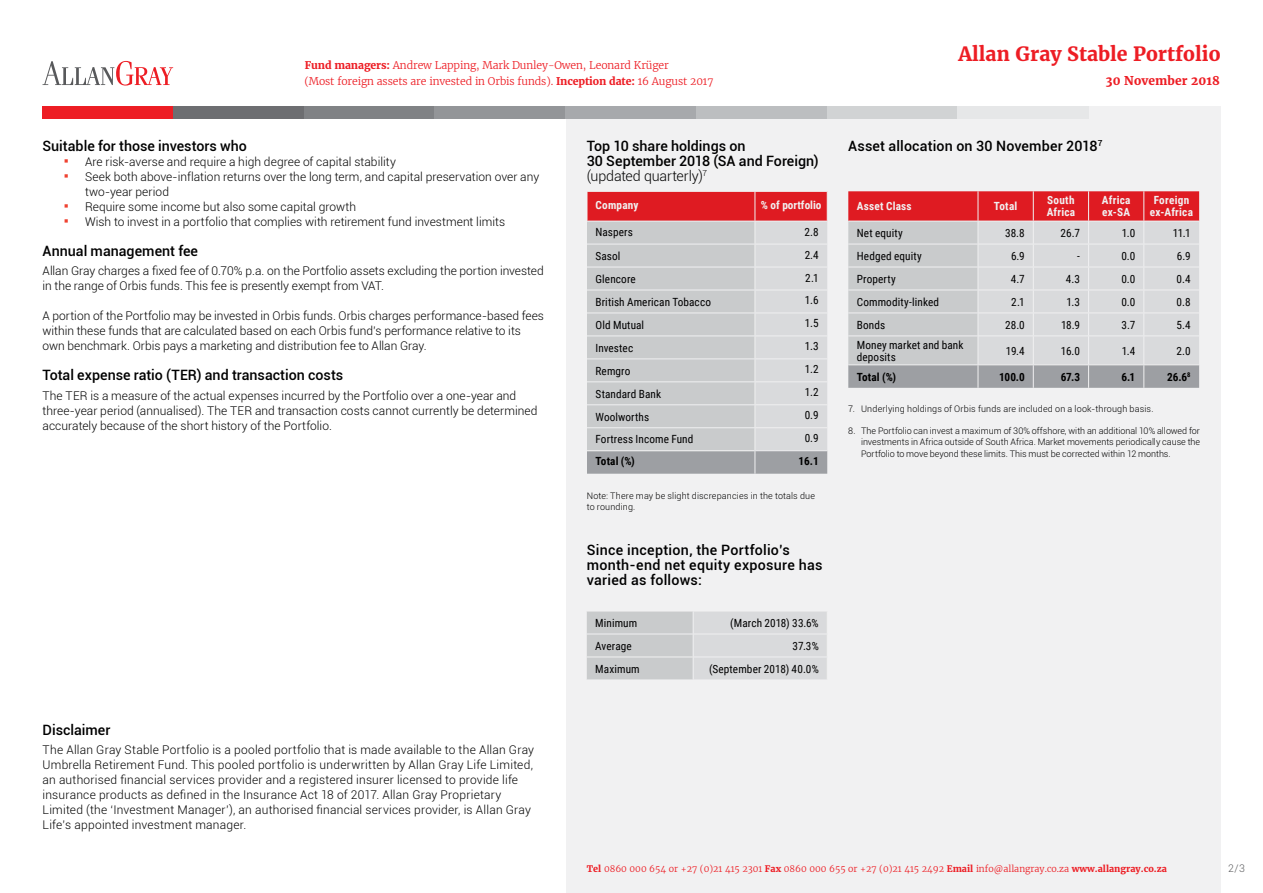
<style>
.page{position:relative;width:1263px;height:893px;background:#fff}
.page>*{position:absolute;margin:0;border:0;box-sizing:border-box;transform-origin:0 0}
.t1{font:700 19.5px "Merriweather";color:#ed1d24}
.t2{font:500 14.25px/15px "Roboto";letter-spacing:.005em;color:#000}
.t3{font:300 12px/15px "Roboto";letter-spacing:.005em;color:#000}
.t4{font:700 12px "Merriweather";letter-spacing:.01em;color:#ed1d24}
.t5{font:11.25px/12px "Roboto Condensed";letter-spacing:.01em;color:#000}
.t6{font:700 11.25px/12px "Roboto Condensed";letter-spacing:.02em;color:#fff}
.t7{font:700 11.25px "Roboto Condensed";letter-spacing:.01em;color:#000}
.t8{font:700 11.25px "Roboto Condensed";color:#fff}
.t9{font:300 10.5px/16.5px "Merriweather";letter-spacing:-.01em;color:#ed1d24}
.t10{font:300 10.5px "Roboto";color:#58595b}
.t11{font:300 9px/11.2px "Roboto";letter-spacing:.015em;color:#000}
.t12{font:300 9px "Merriweather";color:#ed1d24}
.s1{font-weight:700}
.s2{font-weight:300}
</style>
<div class="page">
<div style="left:565px;top:119px;width:655px;height:774px;background:#f1f1f2"></div>
<div style="left:43px;top:106px;width:131px;height:13px;background:#ed1d24"></div>
<div style="left:1089px;top:106px;width:131px;height:13px;background:#f1f1f2"></div>
<div style="left:173px;top:106px;width:132px;height:13px;background:#6d6e71"></div>
<div style="left:304px;top:106px;width:131px;height:13px;background:#808285"></div>
<div style="left:435px;top:106px;width:131px;height:13px;background:#939598"></div>
<div style="left:565px;top:106px;width:132px;height:13px;background:#a7a9ac"></div>
<div style="left:696px;top:106px;width:132px;height:13px;background:#bcbec0"></div>
<div style="left:827px;top:106px;width:131px;height:13px;background:#d1d3d4"></div>
<div style="left:958px;top:106px;width:131px;height:13px;background:#e6e7e8"></div>
<svg style="left:43px;top:61px;width:130px;height:25px"></svg>
<svg style="left:587px;top:191px;width:241px;height:283px;background:#cdbbbd"></svg>
<hr style="left:587px;top:221px;width:168px;height:1px;background:#fff">
<hr style="left:755px;top:221px;width:72px;height:1px;background:#fff">
<hr style="left:755px;top:450px;width:72px;height:1px;background:#fff">
<svg style="left:848px;top:191px;width:351px;height:197px;background:#d0b4b7"></svg>
<svg style="left:587px;top:611px;width:240px;height:68px;background:#d2d4d5"></svg>
<hr style="left:587px;top:679px;width:106px;height:1px;background:#fff">
<hr style="left:693px;top:679px;width:135px;height:1px;background:#fff">
<p class="t9" style="left:304px;top:56px;width:411px"><span class="s1">Fund managers:</span> Andrew Lapping, Mark Dunley-Owen, Leonard Krüger<br>(Most foreign assets are invested in Orbis funds). <span class="s1">Inception date:</span> 16 August 2017</p>
<h1 class="t1" style="left:958px;top:41px;width:264px">Allan Gray Stable Portfolio</h1>
<p class="t4" style="left:1106px;top:73px;width:116px">30 November 2018</p>
<p class="t2" style="left:43px;top:138px;width:206px">Suitable for those investors who</p>
<p class="t3" style="left:85px;top:154px;width:456px">Are risk-averse and require a high degree of capital stability<br>Seek both above-inflation returns over the long term, and capital preservation over any two-year period<br>Require some income but also some capital growth<br>Wish to invest in a portfolio that complies with retirement fund investment limits</p>
<p class="t2" style="left:43px;top:243px;width:157px">Annual management fee</p>
<p class="t3" style="left:43px;top:263px;width:503px">Allan Gray charges a fixed fee of 0.70% p.a. on the Portfolio assets excluding the portion invested in the range of Orbis funds. This fee is presently exempt from VAT.</p>
<p class="t3" style="left:43px;top:308px;width:503px">A portion of the Portfolio may be invested in Orbis funds. Orbis charges performance-based fees within these funds that are calculated based on each Orbis fund’s performance relative to its own benchmark. Orbis pays a marketing and distribution fee to Allan Gray.</p>
<p class="t2" style="left:43px;top:367px;width:302px">Total expense ratio (TER) and transaction costs</p>
<p class="t3" style="left:43px;top:387px;width:496px">The TER is a measure of the actual expenses incurred by the Portfolio over a one-year and three-year period (annualised). The TER and transaction costs cannot currently be determined accurately because of the short history of the Portfolio.</p>
<p class="t2" style="left:43px;top:722px;width:69px">Disclaimer</p>
<p class="t3" style="left:43px;top:742px;width:493px">The Allan Gray Stable Portfolio is a pooled portfolio that is made available to the Allan Gray Umbrella Retirement Fund. This pooled portfolio is underwritten by Allan Gray Life Limited, an authorised financial services provider and a registered insurer licensed to provide life insurance products as defined in the Insurance Act 18 of 2017. Allan Gray Proprietary Limited (the ‘Investment Manager’), an authorised financial services provider, is Allan Gray Life’s appointed investment manager.</p>
<p class="t2" style="left:587px;top:138px;width:233px">Top 10 share holdings on<br>30 September 2018 (SA and Foreign) <span class="s2">(updated quarterly)</span><sup>7</sup></p>
<p class="t6" style="left:595px;top:199px;width:45px">Company</p>
<p class="t8" style="left:761px;top:197px;width:62px">% of portfolio</p>
<p class="t5" style="left:595px;top:225px;width:39px">Naspers</p>
<p class="t5" style="left:804px;top:225px;width:16px">2.8</p>
<p class="t5" style="left:595px;top:249px;width:26px">Sasol</p>
<p class="t5" style="left:805px;top:248px;width:16px">2.4</p>
<p class="t5" style="left:595px;top:272px;width:42px">Glencore</p>
<p class="t5" style="left:805px;top:271px;width:15px">2.1</p>
<p class="t5" style="left:595px;top:295px;width:117px">British American Tobacco</p>
<p class="t5" style="left:805px;top:294px;width:16px">1.6</p>
<p class="t5" style="left:595px;top:318px;width:50px">Old Mutual</p>
<p class="t5" style="left:805px;top:317px;width:16px">1.5</p>
<p class="t5" style="left:595px;top:341px;width:39px">Investec</p>
<p class="t5" style="left:805px;top:340px;width:16px">1.3</p>
<p class="t5" style="left:595px;top:364px;width:36px">Remgro</p>
<p class="t5" style="left:805px;top:363px;width:16px">1.2</p>
<p class="t5" style="left:595px;top:387px;width:67px">Standard Bank</p>
<p class="t5" style="left:805px;top:386px;width:16px">1.2</p>
<p class="t5" style="left:595px;top:410px;width:55px">Woolworths</p>
<p class="t5" style="left:805px;top:409px;width:16px">0.9</p>
<p class="t5" style="left:595px;top:433px;width:99px">Fortress Income Fund</p>
<p class="t5" style="left:805px;top:432px;width:16px">0.9</p>
<p class="t7" style="left:595px;top:454px;width:41px">Total (%)</p>
<p class="t7" style="left:798px;top:453px;width:22px">16.1</p>
<p class="t11" style="left:587px;top:490px;width:230px">Note: There may be slight discrepancies in the totals due to rounding.</p>
<p class="t2" style="left:587px;top:542px;width:237px">Since inception, the Portfolio’s month-end net equity exposure has varied as follows:</p>
<p class="t5" style="left:595px;top:616px;width:44px">Minimum</p>
<p class="t5" style="left:730px;top:616px;width:90px">(March 2018) 33.6%</p>
<p class="t5" style="left:595px;top:639px;width:38px">Average</p>
<p class="t5" style="left:793px;top:639px;width:28px">37.3%</p>
<p class="t5" style="left:595px;top:662px;width:46px">Maximum</p>
<p class="t5" style="left:709px;top:662px;width:111px">(September 2018) 40.0%</p>
<p class="t2" style="left:848px;top:138px;width:256px">Asset allocation on 30 November 2018<sup>7</sup></p>
<p class="t6" style="left:857px;top:200px;width:56px">Asset Class</p>
<p class="t6" style="left:994px;top:200px;width:25px">Total</p>
<p class="t6" style="left:1047px;top:194px;width:30px">South<br>Africa</p>
<p class="t6" style="left:1102px;top:194px;width:30px">Africa ex-SA</p>
<p class="t6" style="left:1150px;top:194px;width:45px;text-align:center">Foreign ex-Africa</p>
<p class="t5" style="left:857px;top:226px;width:47px">Net equity</p>
<p class="t5" style="left:1005px;top:226px;width:21px">38.8</p>
<p class="t5" style="left:1060px;top:226px;width:21px">26.7</p>
<p class="t5" style="left:1122px;top:226px;width:15px">1.0</p>
<p class="t5" style="left:1173px;top:226px;width:19px">11.1</p>
<p class="t5" style="left:857px;top:249px;width:67px">Hedged equity</p>
<p class="t5" style="left:1011px;top:249px;width:15px">6.9</p>
<p class="t5" style="left:1077px;top:249px;width:4px">-</p>
<p class="t5" style="left:1121px;top:249px;width:15px">0.0</p>
<p class="t5" style="left:1177px;top:249px;width:15px">6.9</p>
<p class="t5" style="left:857px;top:272px;width:41px">Property</p>
<p class="t5" style="left:1011px;top:272px;width:15px">4.7</p>
<p class="t5" style="left:1066px;top:272px;width:16px">4.3</p>
<p class="t5" style="left:1121px;top:272px;width:15px">0.0</p>
<p class="t5" style="left:1176px;top:272px;width:15px">0.4</p>
<p class="t5" style="left:857px;top:295px;width:84px">Commodity-linked</p>
<p class="t5" style="left:1011px;top:295px;width:15px">2.1</p>
<p class="t5" style="left:1066px;top:295px;width:15px">1.3</p>
<p class="t5" style="left:1121px;top:295px;width:15px">0.0</p>
<p class="t5" style="left:1176px;top:295px;width:15px">0.8</p>
<p class="t5" style="left:857px;top:318px;width:30px">Bonds</p>
<p class="t5" style="left:1005px;top:318px;width:21px">28.0</p>
<p class="t5" style="left:1061px;top:318px;width:20px">18.9</p>
<p class="t5" style="left:1121px;top:318px;width:15px">3.7</p>
<p class="t5" style="left:1176px;top:318px;width:16px">5.4</p>
<p class="t5" style="left:857px;top:338px;width:108px">Money market and bank deposits</p>
<p class="t5" style="left:1006px;top:344px;width:20px">19.4</p>
<p class="t5" style="left:1061px;top:344px;width:21px">16.0</p>
<p class="t5" style="left:1122px;top:344px;width:15px">1.4</p>
<p class="t5" style="left:1176px;top:344px;width:16px">2.0</p>
<p class="t7" style="left:857px;top:369px;width:41px">Total (%)</p>
<p class="t7" style="left:999px;top:369px;width:27px">100.0</p>
<p class="t7" style="left:1061px;top:369px;width:21px">67.3</p>
<p class="t7" style="left:1121px;top:369px;width:15px">6.1</p>
<p class="t7" style="left:1167px;top:369px;width:25px">26.6<sup>8</sup></p>
<p class="t11" style="left:848px;top:402px;width:307px">7. Underlying holdings of Orbis funds are included on a look-through basis.</p>
<p class="t11" style="left:861px;top:425px;width:341px;text-align:justify;text-indent:-13px">8. The Portfolio can invest a maximum of 30% offshore, with an additional 10% allowed for investments in Africa outside of South Africa. Market movements periodically cause the Portfolio to move beyond these limits. This must be corrected within 12 months.</p>
<p class="t12" style="left:587px;top:862px;width:582px"><span class="s1">Tel</span> 0860 000 654 or +27 (0)21 415 2301 <span class="s1">Fax</span> 0860 000 655 or +27 (0)21 415 2492 <span class="s1">Email</span> info@allangray.co.za <span class="s1">www.allangray.co.za</span></p>
<p class="t10" style="left:1228px;top:861px;width:18px">2/3</p>
</div>
